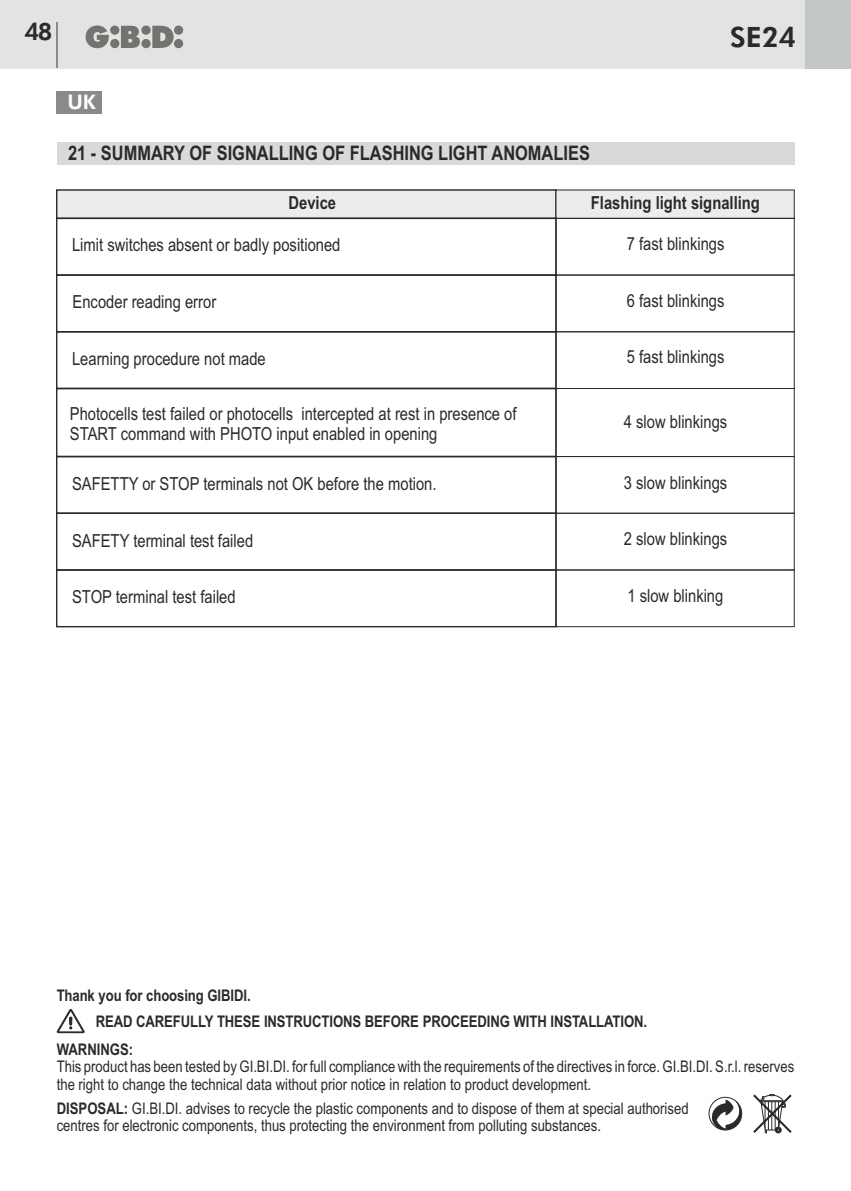
<style>
.page{position:relative;width:851px;height:1191px;background:#fff}
.page>*{position:absolute;margin:0;border:0;box-sizing:border-box;transform-origin:0 0}
.t1{font:800 28px "Futura BT";color:#2b2929}
.t2{font:800 24px "Futura BT";color:#2b2929}
.t3{font:700 20px "Arial Narrow";color:#2b2929}
.t4{font:800 20px "Futura BT";color:#fff}
.t5{font:18px/20.4px "Arial Narrow";color:#2b2929}
.t6{font:700 18px "Arial Narrow";color:#2b2929}
.t7{font:16px/17.2px "Arial Narrow";color:#2b2929}
.t8{font:700 16px "Arial Narrow";letter-spacing:-.005em;color:#2b2929}
.s1{font-weight:700}
</style>
<div class="page">
<div style="left:0;top:0;width:850px;height:68px;background:#e3e3e3"></div>
<svg style="left:86px;top:26px;width:97px;height:22px"></svg>
<hr style="left:56px;top:23px;width:2px;height:45px;background:#8a8a8a">
<div style="left:805px;top:0;width:45px;height:68px;background:#c4c7c7"></div>
<hr style="left:850px;top:0;width:1px;height:68px;background:#c4c7c7">
<div style="left:57px;top:91px;width:45px;height:22px;background:#8a8a8a"></div>
<svg style="left:56px;top:1008px;width:29px;height:25px"></svg>
<svg style="left:708px;top:1097px;width:34px;height:33px"></svg>
<svg style="left:711px;top:1099px;width:30px;height:31px"></svg>
<svg style="left:753px;top:1094px;width:39px;height:39px"></svg>
<svg style="left:56px;top:189px;width:738px;height:29px;background:#dee0e0"></svg>
<div style="left:555px;top:275px;width:239px;height:57px;border:1px solid #2b2929"></div>
<div style="left:56px;top:388px;width:500px;height:69px;border:1px solid #2b2929"></div>
<div style="left:555px;top:388px;width:239px;height:69px;border:1px solid #2b2929"></div>
<div style="left:56px;top:512px;width:500px;height:58px;border:1px solid #2b2929"></div>
<div style="left:555px;top:513px;width:239px;height:57px;border:1px solid #2b2929"></div>
<div style="left:56px;top:569px;width:500px;height:58px;border:1px solid #2b2929"></div>
<div style="left:555px;top:570px;width:239px;height:57px;border:1px solid #2b2929"></div>
<div style="left:56px;top:331px;width:500px;height:58px;border:1px solid #2b2929"></div>
<div style="left:555px;top:331px;width:239px;height:58px;border:1px solid #2b2929"></div>
<div style="left:56px;top:218px;width:500px;height:58px;border:1px solid #2b2929"></div>
<div style="left:555px;top:218px;width:239px;height:57px;border:1px solid #2b2929"></div>
<div style="left:57px;top:142px;width:737px;height:22px;background:#d9d9d9"></div>
<h2 class="t2" style="left:24px;top:22px;width:29px">48</h2>
<h1 class="t1" style="left:730px;top:26px;width:67px">SE24</h1>
<p class="t4" style="left:67px;top:94px;width:30px">UK</p>
<p class="t3" style="left:68px;top:146px;width:523px">21 - SUMMARY OF SIGNALLING OF FLASHING LIGHT ANOMALIES</p>
<p class="t6" style="left:288px;top:196px;width:49px">Device</p>
<p class="t6" style="left:590px;top:196px;width:170px">Flashing light signalling</p>
<p class="t5" style="left:72px;top:236px;width:270px">Limit switches absent or badly positioned</p>
<p class="t5" style="left:626px;top:235px;width:99px">7 fast blinkings</p>
<p class="t5" style="left:73px;top:293px;width:145px">Encoder reading error</p>
<p class="t5" style="left:626px;top:292px;width:99px">6 fast blinkings</p>
<p class="t5" style="left:72px;top:350px;width:195px">Learning procedure not made</p>
<p class="t5" style="left:626px;top:348px;width:99px">5 fast blinkings</p>
<p class="t5" style="left:70px;top:405px;width:448px">Photocells test failed or photocells intercepted at rest in presence of<br>START command with PHOTO input enabled in opening</p>
<p class="t5" style="left:623px;top:413px;width:105px">4 slow blinkings</p>
<p class="t5" style="left:72px;top:475px;width:366px">SAFETTY or STOP terminals not OK before the motion.</p>
<p class="t5" style="left:623px;top:474px;width:105px">3 slow blinkings</p>
<p class="t5" style="left:72px;top:532px;width:183px">SAFETY terminal test failed</p>
<p class="t5" style="left:623px;top:530px;width:105px">2 slow blinkings</p>
<p class="t5" style="left:72px;top:588px;width:165px">STOP terminal test failed</p>
<p class="t5" style="left:627px;top:587px;width:97px">1 slow blinking</p>
<p class="t8" style="left:57px;top:989px;width:195px">Thank you for choosing GIBIDI.</p>
<p class="t8" style="left:96px;top:1015px;width:553px">READ CAREFULLY THESE INSTRUCTIONS BEFORE PROCEEDING WITH INSTALLATION.</p>
<p class="t8" style="left:57px;top:1043px;width:78px">WARNINGS:</p>
<p class="t7" style="left:57px;top:1059px;width:738px">This product has been tested by GI.BI.DI. for full compliance with the requirements of the directives in force. GI.BI.DI. S.r.l. reserves the right to change the technical data without prior notice in relation to product development.</p>
<p class="t7" style="left:57px;top:1101px;width:633px"><span class="s1">DISPOSAL:</span> GI.BI.DI. advises to recycle the plastic components and to dispose of them at special authorised centres for electronic components, thus protecting the environment from polluting substances.</p>
</div>
